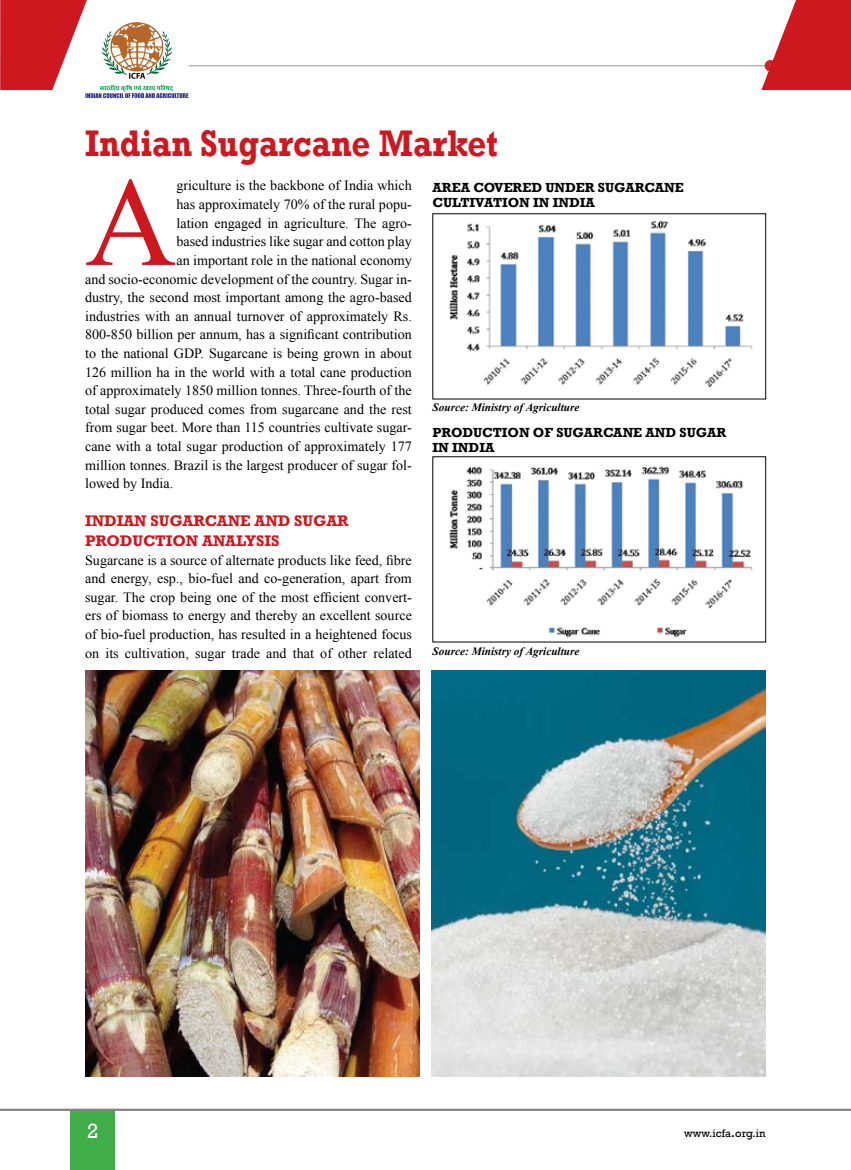
<style>
.page{position:relative;width:851px;height:1170px;background:#fff}
.page>*{position:absolute;margin:0;border:0;box-sizing:border-box;transform-origin:0 0}
.t1{font:126.45px "Times New Roman";color:#ce181f}
.t2{font:700 37.95px "Rockwell";color:#ce181f;scale:.87 1}
.t3{font:21px "Rockwell";color:#fff}
.t4{font:700 15.75px/19.5px "Rockwell";letter-spacing:-.005em;color:#ce181f}
.t5{font:14.1px/18.6px "Times New Roman";color:#000;text-align:justify}
.t6{font:700 13.5px/15px "Rockwell";letter-spacing:-.005em;color:#000}
.t7{font:italic 700 11.25px "Times New Roman";color:#000}
.t8{font:11.25px "Rockwell";color:#000}
.s1{font-weight:700}
</style>
<div class="page">
<hr style="left:189px;top:65px;width:584px;height:1px;background:#939598">
<div style="left:70px;top:1110px;width:45px;height:59px;background:#41ad49"></div>
<hr style="left:0;top:1108px;width:850px;height:2px;background:#808285">
<img style="left:432px;top:670px;width:333px;height:406px">
<img style="left:85px;top:670px;width:335px;height:406px">
<img style="left:449px;top:220px;width:304px;height:168px">
<img style="left:449px;top:466px;width:304px;height:172px">
<svg style="left:0;top:0;width:188px;height:98px"></svg>
<svg style="left:761px;top:0;width:89px;height:90px"></svg>
<h2 class="t2" style="left:85px;top:120px;width:476px">INDIAN SUGARCANE MARKET</h2>
<h1 class="t1" style="left:85px;top:137px;width:93px">A</h1>
<p class="t5" style="left:176px;top:176px;width:237px">griculture is the backbone of India which</p>
<p class="t6" style="left:432px;top:180px;width:253px">AREA COVERED UNDER SUGARCANE<br>CULTIVATION IN INDIA</p>
<p class="t5" style="left:176px;top:195px;width:237px">has approximately 70% of the rural popu-</p>
<p class="t5" style="left:176px;top:213px;width:237px">lation engaged in agriculture. The agro-</p>
<p class="t5" style="left:176px;top:232px;width:237px">based industries like sugar and cotton play</p>
<p class="t5" style="left:176px;top:251px;width:237px">an important role in the national economy</p>
<p class="t5" style="left:85px;top:269px;width:328px">and socio-economic development of the country. Sugar in-</p>
<p class="t5" style="left:85px;top:288px;width:328px">dustry, the second most important among the agro-based</p>
<p class="t5" style="left:85px;top:306px;width:328px">industries with an annual turnover of approximately Rs.</p>
<p class="t5" style="left:85px;top:325px;width:328px">800-850 billion per annum, has a significant contribution</p>
<p class="t5" style="left:85px;top:344px;width:328px">to the national GDP. Sugarcane is being grown in about</p>
<p class="t5" style="left:85px;top:362px;width:328px">126 million ha in the world with a total cane production</p>
<p class="t5" style="left:85px;top:381px;width:328px">of approximately 1850 million tonnes. Three-fourth of the</p>
<p class="t5" style="left:85px;top:399px;width:328px">total sugar produced comes from sugarcane and the rest</p>
<p class="t5" style="left:85px;top:418px;width:328px">from sugar beet. More than 115 countries cultivate sugar-</p>
<p class="t5" style="left:85px;top:437px;width:328px">cane with a total sugar production of approximately 177</p>
<p class="t5" style="left:85px;top:455px;width:328px">million tonnes. Brazil is the largest producer of sugar fol-</p>
<p class="t5" style="left:85px;top:474px;width:90px">lowed by India.</p>
<p class="t4" style="left:85px;top:511px;width:265px">INDIAN SUGARCANE AND SUGAR<br>PRODUCTION ANALYSIS</p>
<p class="t5" style="left:85px;top:550px;width:328px">Sugarcane is a source of alternate products like feed, fibre and energy, esp., bio-fuel and co-generation, apart from sugar. The crop being one of the most efficient convert&shy;ers of biomass to energy and thereby an excellent source of bio-fuel production, has resulted in a heightened focus on its cultivation, sugar trade and that of other related</p>
<p class="t7" style="left:432px;top:399px;width:148px">Source: Ministry of Agriculture</p>
<p class="t6" style="left:432px;top:424px;width:295px">PRODUCTION OF SUGARCANE AND SUGAR<br>IN INDIA</p>
<p class="t7" style="left:432px;top:643px;width:148px">Source: Ministry of Agriculture</p>
<h3 class="t3" style="left:87px;top:1118px;width:13px">2</h3>
<p class="t8" style="left:684px;top:1126px;width:83px">www.icfa<span class="s1">.</span>org.in</p>
</div>
